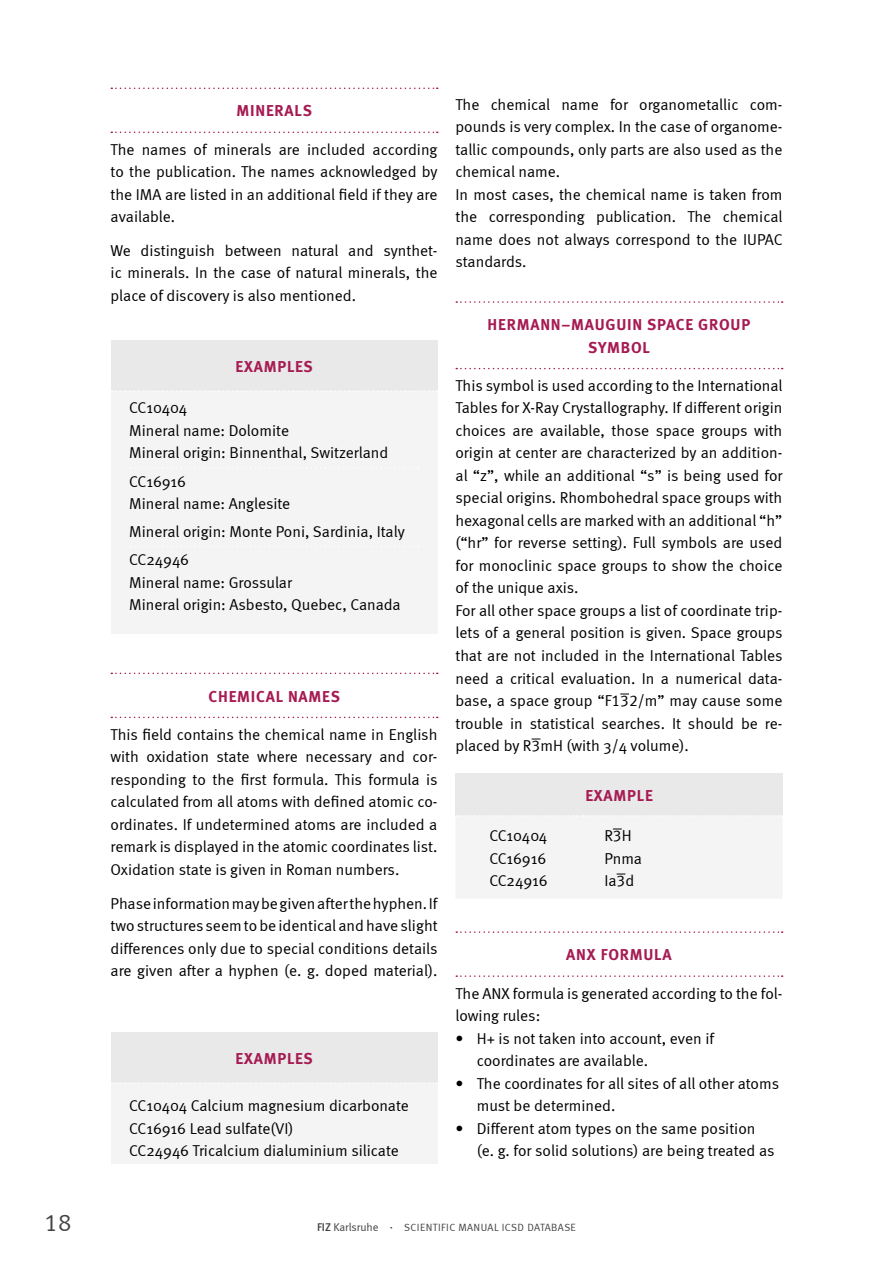
<style>
.page{position:relative;width:893px;height:1263px;background:#fff}
.page>*{position:absolute;margin:0;border:0;box-sizing:border-box;transform-origin:0 0}
.t1{font:24px "Meta Normal LF";color:#424144}
.P_Fließtext_10_5pt_R{font:15.75px/22.5px "Meta Normal";color:#000;text-align:justify}
.Liste{font:15.75px/22.5px "Meta Normal";color:#000}
.ZH_Zwischenheadline{font:700 15.75px/22.5px "Meta";letter-spacing:.05em;color:#a61b53;text-align:center}
.Zwischenüberschrift{font:700 15.75px "Meta";letter-spacing:.05em;color:#a61b53}
.Tabellenzeile_mit_Ab{font:15.75px "Meta Normal";color:#000}
.t2{font:10.5px "Meta Normal";letter-spacing:.04em;color:#424144}
.s1{font-family:"Meta Normal LF"}
.s2{font-family:"Meta";font-weight:500;font-size:11.25px}
.s3{font-size:11.25px}
</style>
<div class="page">
<svg style="left:111px;top:88px;width:327px;height:1px"></svg>
<svg style="left:111px;top:132px;width:327px;height:1px"></svg>
<svg style="left:111px;top:673px;width:327px;height:1px"></svg>
<svg style="left:111px;top:717px;width:327px;height:1px"></svg>
<div style="left:111px;top:340px;width:326px;height:51px;background:#e9e9e9"></div>
<div style="left:111px;top:391px;width:326px;height:243px;background:#f4f4f4"></div>
<div style="left:111px;top:1032px;width:326px;height:51px;background:#e9e9e9"></div>
<div style="left:111px;top:1083px;width:326px;height:81px;background:#f4f4f4"></div>
<svg style="left:456px;top:301px;width:327px;height:2px"></svg>
<svg style="left:456px;top:368px;width:327px;height:1px"></svg>
<svg style="left:456px;top:931px;width:327px;height:2px"></svg>
<svg style="left:456px;top:975px;width:327px;height:2px"></svg>
<div style="left:455px;top:773px;width:327px;height:43px;background:#e9e9e9"></div>
<div style="left:456px;top:815px;width:326px;height:83px;background:#f4f4f4"></div>
<h2 class="ZH_Zwischenheadline" style="left:236px;top:99px;width:77px">MINERALS</h2>
<p class="P_Fließtext_10_5pt_R" style="left:111px;top:138px;width:329px">The names of minerals are included according to the publication. The names acknowledged by the IMA are listed in an additional field if they are available.</p>
<p class="P_Fließtext_10_5pt_R" style="left:111px;top:239px;width:328px">We distinguish between natural and synthet&shy;ic minerals. In the case of natural minerals, the place of discovery is also mentioned.</p>
<h2 class="Zwischenüberschrift" style="left:236px;top:357px;width:79px">EXAMPLES</h2>
<p class="P_Fließtext_10_5pt_R" style="left:129px;top:397px;width:59px">CC10404</p>
<p class="P_Fließtext_10_5pt_R" style="left:129px;top:419px;width:161px">Mineral name: Dolomite</p>
<p class="P_Fließtext_10_5pt_R" style="left:129px;top:442px;width:261px">Mineral origin: Binnenthal, Switzerland</p>
<p class="Tabellenzeile_mit_Ab" style="left:129px;top:472px;width:58px">CC16916</p>
<p class="P_Fließtext_10_5pt_R" style="left:129px;top:492px;width:163px">Mineral name: Anglesite</p>
<p class="P_Fließtext_10_5pt_R" style="left:129px;top:520px;width:277px">Mineral origin: Monte Poni, Sardinia, Italy</p>
<p class="Tabellenzeile_mit_Ab" style="left:129px;top:551px;width:61px">CC24946</p>
<p class="P_Fließtext_10_5pt_R" style="left:129px;top:571px;width:164px">Mineral name: Grossular</p>
<p class="P_Fließtext_10_5pt_R" style="left:129px;top:593px;width:273px">Mineral origin: Asbesto, Quebec, Canada</p>
<h2 class="ZH_Zwischenheadline" style="left:208px;top:684px;width:133px">CHEMICAL NAMES</h2>
<p class="P_Fließtext_10_5pt_R" style="left:111px;top:723px;width:329px">This field contains the chemical name in English with oxidation state where necessary and cor&shy;responding to the first formula. This formula is calculated from all atoms with defined atomic co&shy;ordinates. If undetermined atoms are included a remark is displayed in the atomic coordinates list.<br>Oxidation state is given in Roman numbers.</p>
<p class="P_Fließtext_10_5pt_R" style="left:111px;top:892px;width:329px">Phase information may be given after the hyphen. If two structures seem to be identical and have slight differences only due to special conditions details are given after a hyphen (e. g. doped material).</p>
<h2 class="Zwischenüberschrift" style="left:236px;top:1049px;width:79px">EXAMPLES</h2>
<p class="P_Fließtext_10_5pt_R" style="left:129px;top:1094px;width:281px">CC10404 Calcium magnesium dicarbonate</p>
<p class="P_Fließtext_10_5pt_R" style="left:129px;top:1117px;width:166px">CC16916 Lead sulfate(VI)</p>
<p class="P_Fließtext_10_5pt_R" style="left:129px;top:1139px;width:271px">CC24946 Tricalcium dialuminium silicate</p>
<p class="P_Fließtext_10_5pt_R" style="left:455px;top:93px;width:328px">The chemical name for organometallic com&shy;pounds is very complex. In the case of organome&shy;tallic compounds, only parts are also used as the chemical name.</p>
<p class="P_Fließtext_10_5pt_R" style="left:455px;top:183px;width:329px">In most cases, the chemical name is taken from the corresponding publication. The chemical name does not always correspond to the IUPAC standards.</p>
<h2 class="ZH_Zwischenheadline" style="left:488px;top:313px;width:264px">HERMANN–MAUGUIN SPACE GROUP<br>SYMBOL</h2>
<p class="P_Fließtext_10_5pt_R" style="left:455px;top:374px;width:329px">This symbol is used according to the International Tables for X-Ray Crystallography. If different origin choices are available, those space groups with origin at center are characterized by an addition&shy;al “z”, while an additional “s” is being used for special origins. Rhombohedral space groups with hexagonal cells are marked with an additional “h” (“hr” for reverse setting). Full symbols are used for monoclinic space groups to show the choice of the unique axis.</p>
<p class="P_Fließtext_10_5pt_R" style="left:455px;top:599px;width:329px">For all other space groups a list of coordinate trip&shy;lets of a general position is given. Space groups that are not included in the International Tables need a critical evaluation. In a numerical data&shy;base, a space group “<span class="s1">F132/m</span>” may cause some trouble in statistical searches. It should be re&shy;placed by <span class="s1">R3mH</span> (with 3/4 volume).</p>
<h2 class="Zwischenüberschrift" style="left:585px;top:786px;width:69px">EXAMPLE</h2>
<p class="P_Fließtext_10_5pt_R" style="left:489px;top:824px;width:59px">CC10404</p>
<p class="P_Fließtext_10_5pt_R" style="left:489px;top:847px;width:58px">CC16916</p>
<p class="P_Fließtext_10_5pt_R" style="left:489px;top:869px;width:60px">CC24916</p>
<p class="P_Fließtext_10_5pt_R" style="left:604px;top:824px;width:29px">R<span class="s1">3</span>H</p>
<p class="P_Fließtext_10_5pt_R" style="left:604px;top:847px;width:39px">Pnma</p>
<p class="P_Fließtext_10_5pt_R" style="left:604px;top:869px;width:31px">Ia<span class="s1">3</span>d</p>
<h2 class="ZH_Zwischenheadline" style="left:566px;top:943px;width:107px">ANX FORMULA</h2>
<p class="P_Fließtext_10_5pt_R" style="left:455px;top:982px;width:328px">The ANX formula is generated according to the fol&shy;lowing rules:</p>
<p class="Liste" style="left:477px;top:1027px;width:239px;text-indent:-21px">• H+ is not taken into account, even if coordinates are available.</p>
<p class="Liste" style="left:477px;top:1072px;width:304px;text-indent:-21px">• The coordinates for all sites of all other atoms must be determined.</p>
<p class="Liste" style="left:477px;top:1117px;width:299px;text-indent:-21px">• Different atom types on the same position (e. g. for solid solutions) are being treated as</p>
<h1 class="t1" style="left:45px;top:1209px;width:28px">18</h1>
<p class="t2" style="left:317px;top:1221px;width:260px"><span class="s2">FIZ</span> <span class="s3">Karlsruhe</span> <span class="s2">·</span> SCIENTIFIC MANUAL ICSD DATABASE</p>
</div>
